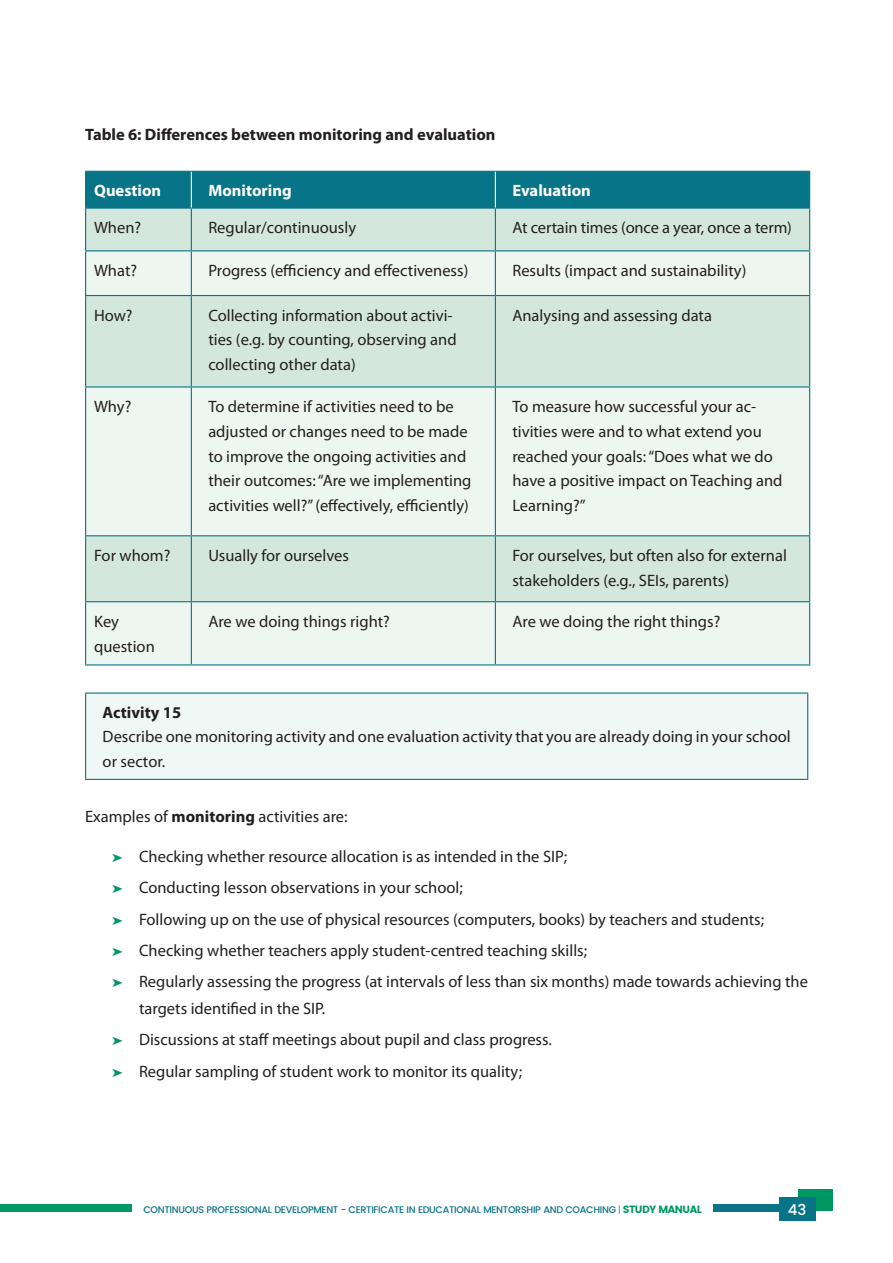
<style>
.page{position:relative;width:893px;height:1263px;background:#fff}
.page>*{position:absolute;margin:0;border:0;box-sizing:border-box;transform-origin:0 0}
.t1{font:16.5px/24.8px "Myriad Pro";color:#231f20}
.t2{font:700 16.5px "Myriad Pro";color:#231f20}
.t3{font:700 16.5px "Myriad Pro";color:#fff}
.t4{font:500 15px "Poppins";color:#fff}
.t5{font:500 9.6px "Poppins";letter-spacing:-.03em;color:#087487}
.s1{font-weight:700}
.s2{color:#009862}
.s3{font-weight:300}
.s4{font-weight:700;font-size:10.5px;color:#009862}
</style>
<div class="page">
<div style="left:0;top:1204px;width:132px;height:8px;background:#009862"></div>
<div style="left:713px;top:1204px;width:69px;height:8px;background:#087487"></div>
<div style="left:799px;top:1190px;width:34px;height:21px;background:#009862"></div>
<div style="left:779px;top:1197px;width:37px;height:23px;background:#087487"></div>
<div style="left:86px;top:172px;width:723px;height:36px;background:#087487"></div>
<div style="left:86px;top:209px;width:723px;height:41px;background:#d4e7dd"></div>
<svg style="left:86px;top:251px;width:723px;height:413px;background:#e2efe8"></svg>
<hr style="left:85px;top:209px;width:1px;height:41px;background:#087487">
<hr style="left:191px;top:209px;width:1px;height:41px;background:#087487">
<hr style="left:495px;top:209px;width:1px;height:41px;background:#087487">
<hr style="left:809px;top:209px;width:1px;height:41px;background:#087487">
<hr style="left:85px;top:296px;width:1px;height:90px;background:#087487">
<hr style="left:191px;top:296px;width:1px;height:90px;background:#087487">
<hr style="left:495px;top:296px;width:1px;height:90px;background:#087487">
<hr style="left:809px;top:296px;width:1px;height:90px;background:#087487">
<hr style="left:85px;top:536px;width:1px;height:65px;background:#087487">
<hr style="left:191px;top:536px;width:1px;height:65px;background:#087487">
<hr style="left:495px;top:536px;width:1px;height:65px;background:#087487">
<hr style="left:809px;top:536px;width:1px;height:65px;background:#087487">
<hr style="left:85px;top:251px;width:1px;height:44px;background:#087487">
<hr style="left:85px;top:250px;width:106px;height:1px;background:#087487">
<hr style="left:191px;top:250px;width:304px;height:1px;background:#087487">
<hr style="left:495px;top:250px;width:315px;height:1px;background:#087487">
<hr style="left:191px;top:251px;width:1px;height:44px;background:#087487">
<hr style="left:495px;top:251px;width:1px;height:44px;background:#087487">
<hr style="left:809px;top:251px;width:1px;height:44px;background:#087487">
<hr style="left:85px;top:295px;width:106px;height:1px;background:#087487">
<hr style="left:191px;top:295px;width:304px;height:1px;background:#087487">
<hr style="left:495px;top:295px;width:315px;height:1px;background:#087487">
<hr style="left:85px;top:387px;width:1px;height:148px;background:#087487">
<hr style="left:85px;top:386px;width:106px;height:1px;background:#087487">
<hr style="left:191px;top:386px;width:304px;height:1px;background:#087487">
<hr style="left:495px;top:386px;width:315px;height:1px;background:#087487">
<hr style="left:191px;top:387px;width:1px;height:148px;background:#087487">
<hr style="left:495px;top:387px;width:1px;height:148px;background:#087487">
<hr style="left:809px;top:387px;width:1px;height:148px;background:#087487">
<hr style="left:85px;top:535px;width:106px;height:1px;background:#087487">
<hr style="left:191px;top:535px;width:304px;height:1px;background:#087487">
<hr style="left:495px;top:535px;width:315px;height:1px;background:#087487">
<hr style="left:85px;top:602px;width:1px;height:62px;background:#087487">
<hr style="left:85px;top:601px;width:106px;height:1px;background:#087487">
<hr style="left:191px;top:601px;width:304px;height:1px;background:#087487">
<hr style="left:495px;top:601px;width:315px;height:1px;background:#087487">
<hr style="left:191px;top:602px;width:1px;height:62px;background:#087487">
<hr style="left:495px;top:602px;width:1px;height:62px;background:#087487">
<hr style="left:809px;top:602px;width:1px;height:62px;background:#087487">
<hr style="left:85px;top:664px;width:106px;height:1px;background:#087487">
<hr style="left:191px;top:664px;width:304px;height:1px;background:#087487">
<hr style="left:495px;top:664px;width:315px;height:1px;background:#087487">
<hr style="left:85px;top:171px;width:106px;height:1px;background:#087487">
<hr style="left:85px;top:172px;width:1px;height:36px;background:#087487">
<hr style="left:191px;top:171px;width:304px;height:1px;background:#087487">
<hr style="left:495px;top:171px;width:315px;height:1px;background:#087487">
<hr style="left:809px;top:172px;width:1px;height:36px;background:#087487">
<hr style="left:85px;top:208px;width:106px;height:1px;background:#087487">
<hr style="left:191px;top:208px;width:304px;height:1px;background:#087487">
<hr style="left:495px;top:208px;width:315px;height:1px;background:#087487">
<hr style="left:191px;top:172px;width:1px;height:36px;background:#fff">
<hr style="left:495px;top:172px;width:1px;height:36px;background:#fff">
<div style="left:86px;top:693px;width:722px;height:86px;background:#eff8f4"></div>
<hr style="left:85px;top:692px;width:723px;height:2px;background:#087487">
<hr style="left:85px;top:694px;width:1px;height:85px;background:#087487">
<hr style="left:807px;top:694px;width:1px;height:85px;background:#087487">
<hr style="left:85px;top:779px;width:723px;height:1px;background:#087487">
<p class="t2" style="left:85px;top:124px;width:412px">Table 6: Differences between monitoring and evaluation</p>
<p class="t3" style="left:94px;top:180px;width:69px">Question</p>
<p class="t3" style="left:208px;top:180px;width:85px">Monitoring</p>
<p class="t3" style="left:512px;top:180px;width:80px">Evaluation</p>
<p class="t1" style="left:94px;top:215px;width:49px">When?</p>
<p class="t1" style="left:208px;top:215px;width:149px">Regular/continuously</p>
<p class="t1" style="left:512px;top:215px;width:281px">At certain times (once a year, once a term)</p>
<p class="t1" style="left:94px;top:258px;width:45px">What?</p>
<p class="t1" style="left:208px;top:258px;width:262px">Progress (efficiency and effectiveness)</p>
<p class="t1" style="left:512px;top:258px;width:235px">Results (impact and sustainability)</p>
<p class="t1" style="left:94px;top:302px;width:40px">How?</p>
<p class="t1" style="left:208px;top:302px;width:250px">Collecting information about activi&shy;ties (e.g. by counting, observing and collecting other data)</p>
<p class="t1" style="left:512px;top:302px;width:201px">Analysing and assessing data</p>
<p class="t1" style="left:94px;top:394px;width:39px">Why?</p>
<p class="t1" style="left:208px;top:394px;width:265px">To determine if activities need to be adjusted or changes need to be made to improve the ongoing activities and their outcomes: “Are we implementing activities well?” (effectively, efficiently)</p>
<p class="t1" style="left:512px;top:394px;width:272px">To measure how successful your ac&shy;tivities were and to what extend you reached your goals: “Does what we do have a positive impact on Teaching and<br>Learning?”</p>
<p class="t1" style="left:94px;top:543px;width:78px">For whom?</p>
<p class="t1" style="left:208px;top:543px;width:142px">Usually for ourselves</p>
<p class="t1" style="left:512px;top:543px;width:276px">For ourselves, but often also for external stakeholders (e.g., SEIs, parents)</p>
<p class="t1" style="left:94px;top:609px;width:62px">Key question</p>
<p class="t1" style="left:208px;top:609px;width:183px">Are we doing things right?</p>
<p class="t1" style="left:512px;top:609px;width:209px">Are we doing the right things?</p>
<p class="t2" style="left:103px;top:701px;width:80px">Activity 15</p>
<p class="t1" style="left:103px;top:724px;width:690px">Describe one monitoring activity and one evaluation activity that you are already doing in your school or sector.</p>
<p class="t1" style="left:85px;top:804px;width:264px">Examples of <span class="s1">monitoring</span> activities are:</p>
<p class="t1" style="left:112px;top:840px;width:697px;line-height:31.2px"><span class="s2">➤</span> Checking whether resource allocation is as intended in the SIP;<br><span class="s2">➤</span> Conducting lesson observations in your school;<br><span class="s2">➤</span> Following up on the use of physical resources (computers, books) by teachers and students;<br><span class="s2">➤</span> Checking whether teachers apply student-centred teaching skills;<br><span class="s2">➤</span> Regularly assessing the progress (at intervals of less than six months) made towards achieving the</p>
<p class="t1" style="left:112px;top:992px;width:441px;line-height:31.2px;text-indent:27px">targets identified in the SIP.<br><span class="s2">➤</span> Discussions at staff meetings about pupil and class progress. <span class="s2">➤</span> Regular sampling of student work to monitor its quality;</p>
<p class="t5" style="left:143px;top:1202px;width:560px">CONTINUOUS PROFESSIONAL DEVELOPMENT - CERTIFICATE IN EDUCATIONAL MENTORSHIP AND COACHING <span class="s3">|</span> <span class="s4">STUDY MANUAL</span></p>
<p class="t4" style="left:788px;top:1198px;width:20px">43</p>
</div>
